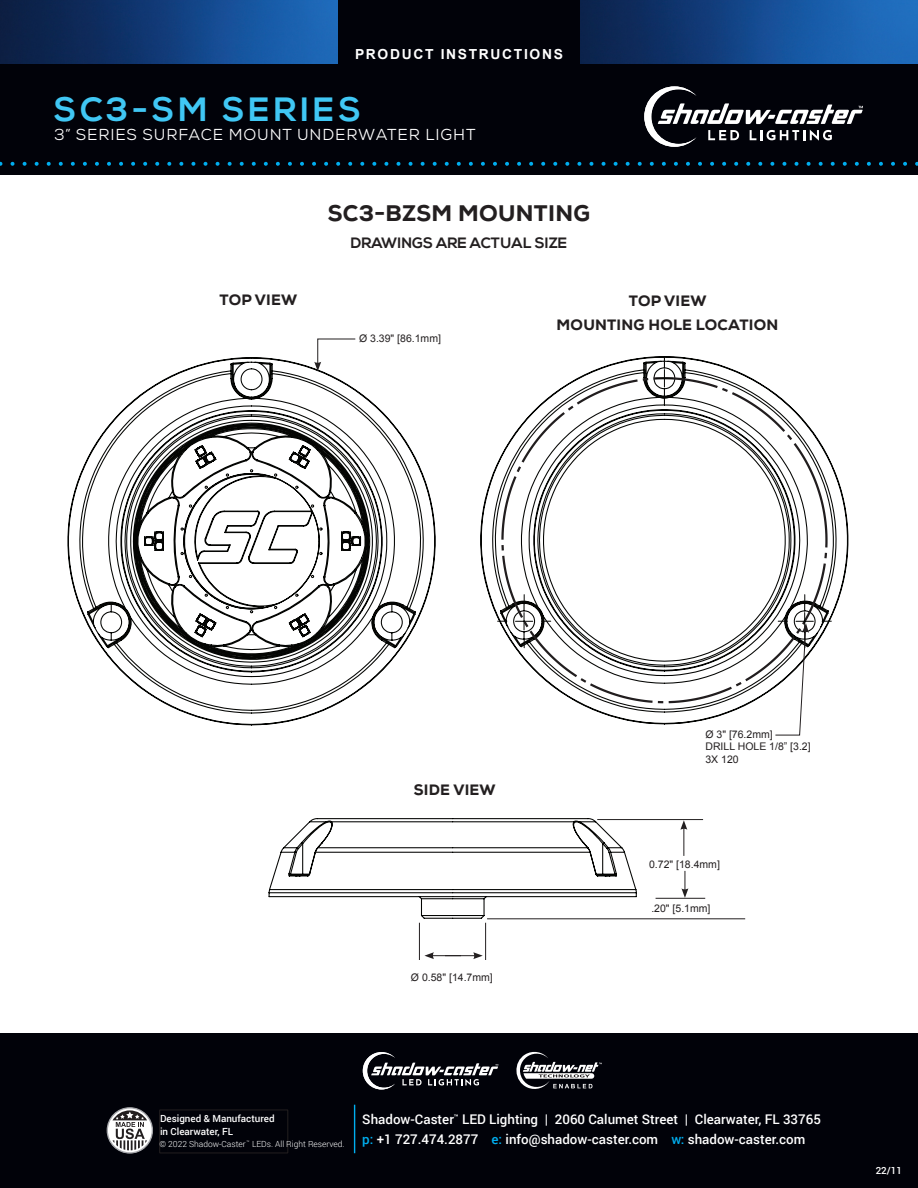
<style>
.page{position:relative;width:918px;height:1188px;background:#fff}
.page>*{position:absolute;margin:0;border:0;box-sizing:border-box;transform-origin:0 0}
.t1{font:700 33.6px "Nexa";letter-spacing:.12em;color:#40c7f4}
.t2{font:800 22.5px "Nexa";letter-spacing:.015em;color:#231f20}
.t3{font:15.9px "Nexa";letter-spacing:.055em;color:#fff}
.t4{font:800 15px/24px "Nexa";letter-spacing:.015em;color:#231f20;text-align:center}
.t5{font:700 15px "Nexa";color:#231f20}
.t6{font:700 13.8px "Arial";letter-spacing:.12em;color:#fff}
.t7{font:500 13.35px/19.6px "Roboto";color:#fff}
.t8{font:10.5px/12.6px "Arial";color:#231f20}
.t9{font:500 9.9px/12.6px "Roboto";color:#fff}
.t10{font:300 8.4px "Roboto";color:#fff}
.s1{color:#00aeef}
</style>
<div class="page">
<div style="left:0;top:0;width:918px;height:175px;background:#010209"></div>
<svg style="left:644px;top:86px;width:219px;height:61px"></svg>
<img style="left:0;top:0;width:338px;height:63px">
<img style="left:580px;top:0;width:338px;height:63px">
<div style="left:0;top:1033px;width:918px;height:155px;background:#010209"></div>
<div style="left:159px;top:1110px;width:129px;height:43px;border:1px solid #231f20"></div>
<svg style="left:107px;top:1108px;width:45px;height:45px"></svg>
<div style="left:107px;top:1107px;width:46px;height:47px;border:1px solid #a4a5a9;border-radius:50%"></div>
<svg style="left:113px;top:1110px;width:34px;height:40px"></svg>
<hr style="left:354px;top:1105px;width:1px;height:48px;background:#00aeef">
<svg style="left:0;top:162px;width:918px;height:4px"></svg>
<svg style="left:363px;top:1052px;width:135px;height:37px"></svg>
<svg style="left:516px;top:1052px;width:86px;height:37px"></svg>
<svg style="left:68px;top:357px;width:368px;height:369px"></svg>
<svg style="left:480px;top:356px;width:368px;height:369px"></svg>
<svg style="left:500px;top:376px;width:329px;height:329px"></svg>
<svg style="left:656px;top:370px;width:17px;height:17px"></svg>
<svg style="left:515px;top:613px;width:18px;height:17px"></svg>
<svg style="left:268px;top:818px;width:382px;height:102px"></svg>
<svg style="left:314px;top:338px;width:42px;height:33px"></svg>
<svg style="left:775px;top:613px;width:38px;height:123px"></svg>
<hr style="left:419px;top:923px;width:1px;height:37px;background:#231f20">
<hr style="left:485px;top:923px;width:1px;height:37px;background:#231f20">
<svg style="left:424px;top:952px;width:37px;height:7px"></svg>
<hr style="left:445px;top:955px;width:31px;height:1px;background:#231f20">
<svg style="left:473px;top:952px;width:10px;height:7px"></svg>
<hr style="left:597px;top:819px;width:106px;height:1px;background:#231f20">
<hr style="left:656px;top:898px;width:49px;height:1px;background:#231f20">
<svg style="left:680px;top:820px;width:7px;height:36px"></svg>
<svg style="left:681px;top:871px;width:7px;height:27px"></svg>
<hr style="left:487px;top:918px;width:258px;height:1px;background:#231f20">
<p class="t6" style="left:355px;top:45px;width:209px">PRODUCT INSTRUCTIONS</p>
<h1 class="t1" style="left:54px;top:90px;width:309px">SC3-SM SERIES</h1>
<p class="t3" style="left:54px;top:125px;width:423px">3” SERIES SURFACE MOUNT UNDERWATER LIGHT</p>
<h2 class="t2" style="left:328px;top:199px;width:264px">SC3-BZSM MOUNTING</h2>
<p class="t5" style="left:351px;top:234px;width:218px">DRAWINGS ARE ACTUAL SIZE</p>
<p class="t4" style="left:220px;top:288px;width:79px">TOP VIEW</p>
<p class="t4" style="left:557px;top:289px;width:223px">TOP VIEW<br>MOUNTING HOLE LOCATION</p>
<p class="t8" style="left:359px;top:332px;width:83px">Ø 3.39" [86.1mm]</p>
<p class="t4" style="left:414px;top:778px;width:83px">SIDE VIEW</p>
<p class="t8" style="left:411px;top:971px;width:83px">Ø 0.58" [14.7mm]</p>
<p class="t8" style="left:705px;top:728px;width:107px">Ø 3" [76.2mm]<br>DRILL HOLE 1/8” [3.2]<br>3X 120</p>
<p class="t8" style="left:649px;top:858px;width:72px">0.72" [18.4mm]</p>
<p class="t8" style="left:651px;top:902px;width:61px">.20" [5.1mm]</p>
<p class="t9" style="left:160px;top:1112px;width:116px">Designed &amp; Manufactured in Clearwater, FL</p>
<p class="t10" style="left:159px;top:1138px;width:187px">© 2022 Shadow-Caster <sup>™</sup> LEDs. All Right Reserved.</p>
<p class="t7" style="left:362px;top:1109px;width:460px">Shadow-Caster<sup>™</sup> LED Lighting | 2060 Calumet Street | Clearwater, FL 33765 <span class="s1">p:</span> +1 727.474.2877 <span class="s1">e:</span> info@shadow-caster.com <span class="s1">w:</span> shadow-caster.com</p>
<p class="t9" style="left:876px;top:1164px;width:28px">22/11</p>
</div>
